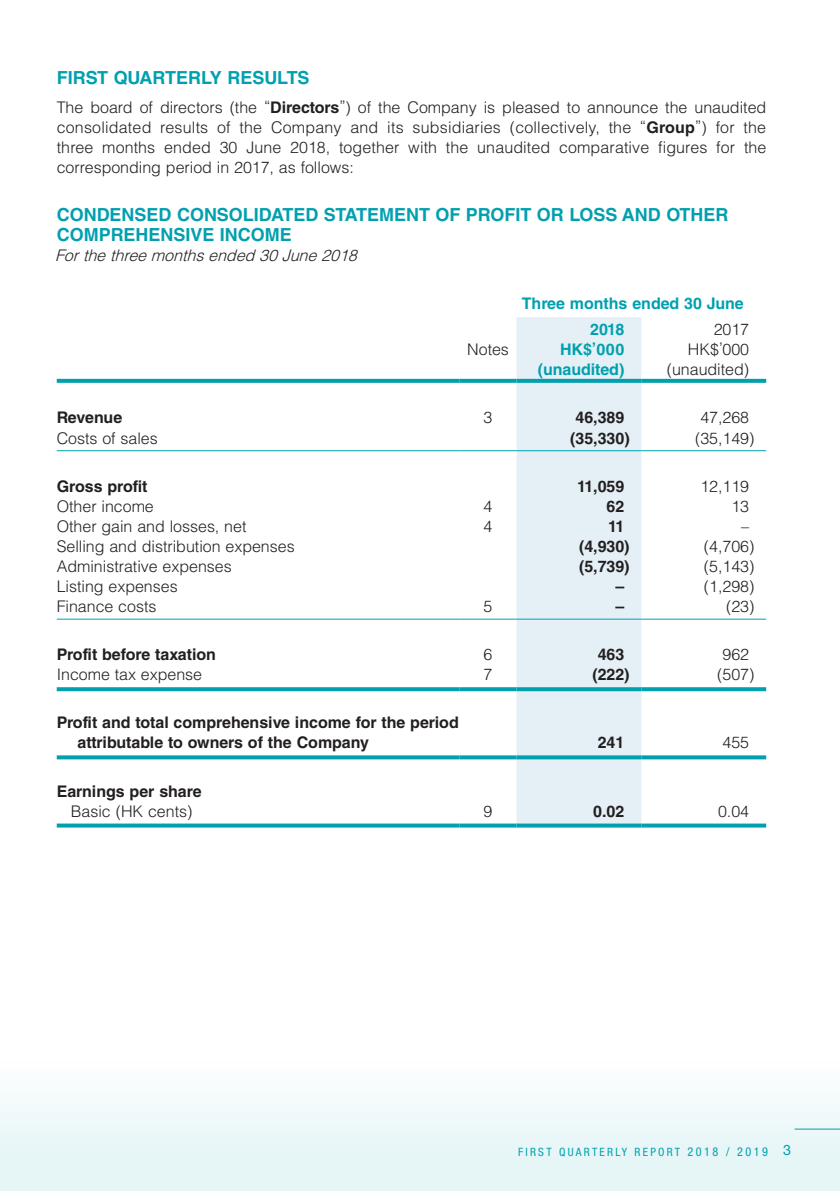
<style>
.page{position:relative;width:840px;height:1191px;background:#fff}
.page>*{position:absolute;margin:0;border:0;box-sizing:border-box;transform-origin:0 0}
.t1{font:700 18px/20px "Helvetica LT Std";color:#00a0af}
.t2{font:300 16px/20px "Helvetica LT Std";color:#231f20;text-align:justify}
.t3{font:700 16px/20px "Helvetica LT Std";color:#231f20}
.t4{font:700 16px/25.6px "Helvetica LT Std";color:#00a0af}
.t5{font:italic 300 16px "Helvetica LT Std";color:#231f20}
.t6{font:condensed 11.4px "Helvetica Neue LT Std";letter-spacing:.2em;color:#00a0af}
.s1{font-weight:700}
.s2{font-size:12.2px}
.s3{font-size:12px}
.s4{font-stretch:normal;font-size:14.4px}
</style>
<div class="page">
<div style="left:0;top:1060px;width:839px;height:131px;background:linear-gradient(to bottom,#fcfefe,#e1f4f5)"></div>
<hr style="left:794px;top:1128px;width:45px;height:1px;background:#00a0af">
<div style="left:516px;top:317px;width:125px;height:506px;background:#e5f0f6"></div>
<svg style="left:57px;top:379px;width:402px;height:4px;background:#0aa3b2"></svg>
<svg style="left:459px;top:379px;width:57px;height:4px"></svg>
<svg style="left:516px;top:379px;width:125px;height:4px"></svg>
<svg style="left:641px;top:379px;width:124px;height:4px"></svg>
<hr style="left:57px;top:450px;width:402px;height:1px;background:#00a0af">
<hr style="left:459px;top:450px;width:57px;height:1px;background:#00a0af">
<hr style="left:516px;top:450px;width:125px;height:1px;background:#00a0af">
<hr style="left:641px;top:450px;width:124px;height:1px;background:#00a0af">
<hr style="left:57px;top:618px;width:402px;height:1px;background:#00a0af">
<hr style="left:459px;top:618px;width:57px;height:1px;background:#00a0af">
<hr style="left:516px;top:618px;width:125px;height:1px;background:#00a0af">
<hr style="left:641px;top:618px;width:124px;height:1px;background:#00a0af">
<svg style="left:57px;top:687px;width:402px;height:4px;background:#0ea5b3"></svg>
<svg style="left:459px;top:687px;width:57px;height:4px"></svg>
<svg style="left:516px;top:687px;width:125px;height:4px"></svg>
<svg style="left:641px;top:687px;width:124px;height:4px"></svg>
<svg style="left:57px;top:755px;width:402px;height:4px;background:#18a9b6"></svg>
<svg style="left:459px;top:755px;width:57px;height:4px"></svg>
<svg style="left:516px;top:755px;width:125px;height:4px"></svg>
<svg style="left:641px;top:755px;width:124px;height:4px"></svg>
<svg style="left:57px;top:823px;width:402px;height:4px;background:#23adba"></svg>
<svg style="left:459px;top:823px;width:57px;height:4px"></svg>
<svg style="left:516px;top:823px;width:125px;height:4px"></svg>
<svg style="left:641px;top:823px;width:124px;height:4px"></svg>
<p class="t1" style="left:57px;top:68px;width:254px">FIRST QUARTERLY RESULTS</p>
<p class="t2" style="left:57px;top:97px;width:710px">The board of directors (the “<span class="s1">Directors</span>”) of the Company is pleased to announce the unaudited consolidated results of the Company and its subsidiaries (collectively, the “<span class="s1">Group</span>”) for the three months ended 30 June 2018, together with the unaudited comparative figures for the corresponding period in 2017, as follows:</p>
<p class="t1" style="left:57px;top:204px;width:673px">CONDENSED CONSOLIDATED STATEMENT OF PROFIT OR LOSS AND OTHER<br>COMPREHENSIVE INCOME</p>
<p class="t5" style="left:55px;top:245px;width:308px">Forthethreemonthsended30June2018</p>
<p class="t4" style="left:590px;top:291px;width:155px;text-indent:-68px">Three months ended 30 June<br>2018</p>
<p class="t2" style="left:713px;top:319px;width:37px">2017</p>
<p class="t2" style="left:467px;top:339px;width:43px">Notes</p>
<p class="t4" style="left:559px;top:336px;width:66px">HK$’000</p>
<p class="t2" style="left:687px;top:339px;width:63px">HK$’000</p>
<p class="t4" style="left:537px;top:356px;width:88px">(unaudited)</p>
<p class="t2" style="left:666px;top:359px;width:84px">(unaudited)</p>
<p class="t3" style="left:57px;top:407px;width:67px">Revenue</p>
<p class="t2" style="left:483px;top:408px;width:10px">3</p>
<p class="t3" style="left:575px;top:407px;width:50px">46,389</p>
<p class="t2" style="left:700px;top:408px;width:50px">47,268</p>
<p class="t2" style="left:57px;top:428px;width:102px">Costs of sales</p>
<p class="t3" style="left:570px;top:427px;width:61px">(35,330)</p>
<p class="t2" style="left:694px;top:428px;width:61px">(35,149)</p>
<p class="t3" style="left:57px;top:476px;width:92px">Gross profit</p>
<p class="t3" style="left:576px;top:476px;width:49px">11,059</p>
<p class="t2" style="left:700px;top:476px;width:50px">12,119</p>
<p class="t2" style="left:57px;top:496px;width:99px">Other income</p>
<p class="t2" style="left:483px;top:496px;width:10px">4</p>
<p class="t3" style="left:606px;top:496px;width:19px">62</p>
<p class="t2" style="left:731px;top:496px;width:19px">13</p>
<p class="t2" style="left:57px;top:516px;width:191px">Other gain and losses, net</p>
<p class="t2" style="left:483px;top:516px;width:10px">4</p>
<p class="t3" style="left:607px;top:516px;width:18px">11</p>
<p class="t2" style="left:740px;top:516px;width:9px">–</p>
<p class="t2" style="left:57px;top:536px;width:239px">Selling and distribution expenses</p>
<p class="t3" style="left:578px;top:536px;width:52px">(4,930)</p>
<p class="t2" style="left:703px;top:536px;width:52px">(4,706)</p>
<p class="t2" style="left:57px;top:556px;width:176px">Administrative expenses</p>
<p class="t3" style="left:578px;top:556px;width:52px">(5,739)</p>
<p class="t2" style="left:703px;top:556px;width:52px">(5,143)</p>
<p class="t2" style="left:57px;top:576px;width:122px">Listing expenses</p>
<p class="t3" style="left:615px;top:576px;width:10px">–</p>
<p class="t2" style="left:703px;top:576px;width:52px">(1,298)</p>
<p class="t2" style="left:57px;top:596px;width:101px">Finance costs</p>
<p class="t2" style="left:483px;top:596px;width:10px">5</p>
<p class="t3" style="left:615px;top:596px;width:10px">–</p>
<p class="t2" style="left:725px;top:596px;width:30px">(23)</p>
<p class="t3" style="left:57px;top:644px;width:161px">Profit before taxation</p>
<p class="t2" style="left:483px;top:644px;width:10px">6</p>
<p class="t3" style="left:597px;top:644px;width:28px">463</p>
<p class="t2" style="left:722px;top:644px;width:28px">962</p>
<p class="t2" style="left:57px;top:664px;width:147px">Income tax expense</p>
<p class="t2" style="left:483px;top:664px;width:10px">7</p>
<p class="t3" style="left:592px;top:664px;width:39px">(222)</p>
<p class="t2" style="left:716px;top:664px;width:39px">(507)</p>
<p class="t3" style="left:78px;top:712px;width:382px;text-indent:-21px">Profit and total comprehensive income for the period attributable to owners of the Company</p>
<p class="t3" style="left:597px;top:732px;width:28px">241</p>
<p class="t2" style="left:722px;top:732px;width:28px">455</p>
<p class="t3" style="left:57px;top:780px;width:146px">Earnings per share</p>
<p class="t2" style="left:71px;top:801px;width:123px">Basic (HK cents)</p>
<p class="t2" style="left:483px;top:801px;width:10px">9</p>
<p class="t3" style="left:593px;top:800px;width:33px">0.02</p>
<p class="t2" style="left:717px;top:801px;width:33px">0.04</p>
<p class="t6" style="left:517px;top:1145px;width:274px">FIRST QUARTERLY REPORT <span class="s2">2018</span> <span class="s3">/</span> <span class="s2">2019</span> <span class="s4">3</span></p>
</div>
